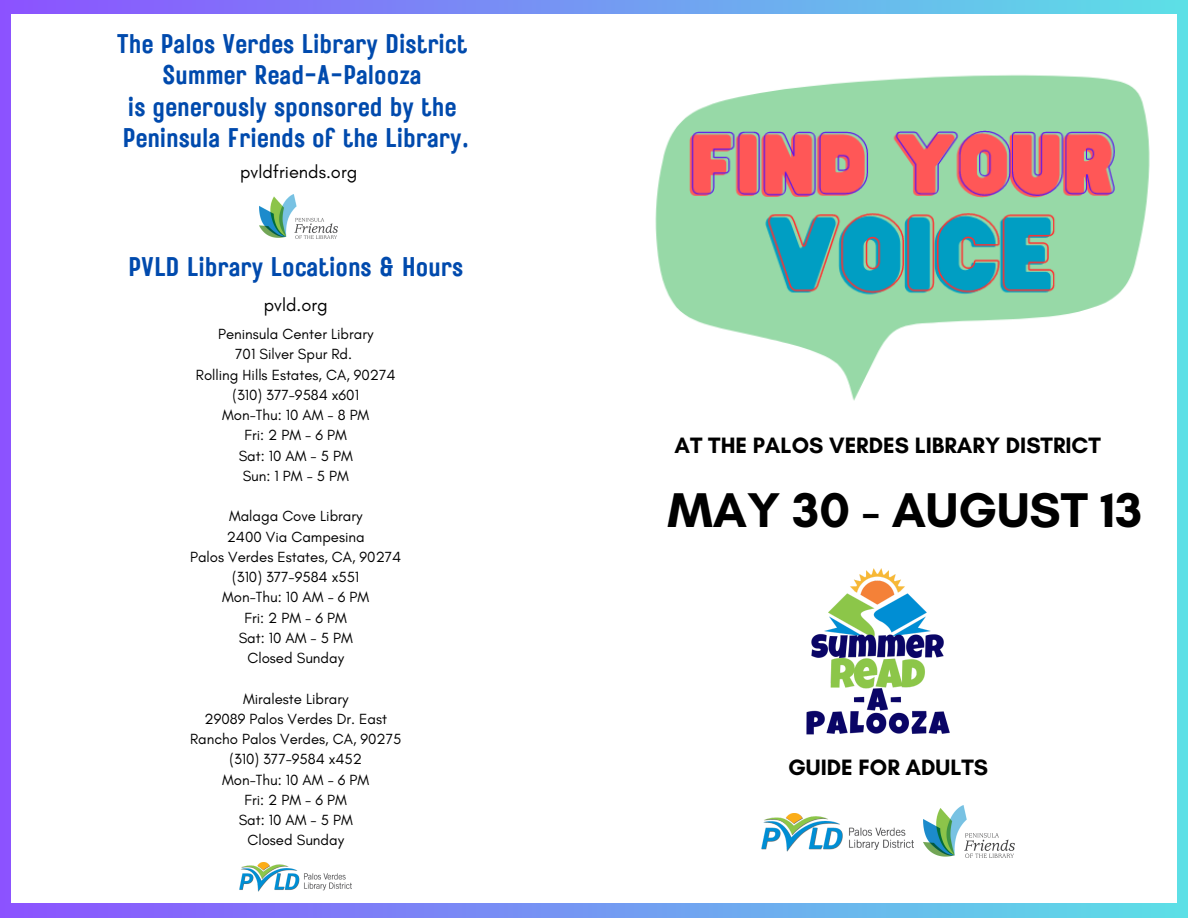
<style>
.page{position:relative;width:1188px;height:918px;background:#fff}
.page>*{position:absolute;margin:0;border:0;box-sizing:border-box;transform-origin:0 0}
.t1{font:700 49.65px "Glacial Indifference";color:#000}
.t2{font:27px "Rustic Printed";color:#004aad}
.t3{font:700 22.65px "Glacial Indifference";color:#000}
.t4{font:18.3px "Glacial Indifference";color:#000}
.t5{font:15px "Glacial Indifference";color:#000}
</style>
<div class="page">
<div style="left:0;top:0;width:1188px;height:918px;background:linear-gradient(to right,#975fff,#5cdde6)"></div>
<div style="left:11px;top:15px;width:1166px;height:888px;background:#fff"></div>
<img style="left:924px;top:806px;width:91px;height:51px">
<img style="left:239px;top:863px;width:113px;height:28px">
<img style="left:260px;top:194px;width:77px;height:44px">
<img style="left:761px;top:813px;width:152px;height:38px">
<img style="left:806px;top:568px;width:144px;height:167px">
<img style="left:647px;top:0;width:513px;height:401px">
<p class="t2" style="left:117px;top:25px;width:352px">The Palos Verdes Library District</p>
<p class="t2" style="left:163px;top:57px;width:261px">Summer Read-A-Palooza</p>
<p class="t2" style="left:128px;top:88px;width:330px">is generously sponsored by the</p>
<p class="t2" style="left:122px;top:120px;width:348px">Peninsula Friends of the Library.</p>
<p class="t4" style="left:240px;top:161px;width:119px">pvldfriends.org</p>
<p class="t2" style="left:128px;top:249px;width:336px">PVLD Library Locations &amp; Hours</p>
<p class="t4" style="left:264px;top:294px;width:65px">pvld.org</p>
<p class="t5" style="left:218px;top:325px;width:157px">Peninsula Center Library</p>
<p class="t5" style="left:235px;top:345px;width:118px">701 Silver Spur Rd.</p>
<p class="t5" style="left:196px;top:365px;width:201px">Rolling Hills Estates, CA, 90274</p>
<p class="t5" style="left:232px;top:386px;width:128px">(310) 377-9584 x601</p>
<p class="t5" style="left:222px;top:406px;width:149px">Mon-Thu: 10 AM - 8 PM</p>
<p class="t5" style="left:245px;top:426px;width:104px">Fri: 2 PM - 6 PM</p>
<p class="t5" style="left:239px;top:446px;width:116px">Sat: 10 AM - 5 PM</p>
<p class="t5" style="left:243px;top:467px;width:108px">Sun: 1 PM - 5 PM</p>
<p class="t5" style="left:229px;top:507px;width:135px">Malaga Cove Library</p>
<p class="t5" style="left:227px;top:527px;width:139px">2400 Via Campesina</p>
<p class="t5" style="left:190px;top:548px;width:213px">Palos Verdes Estates, CA, 90274</p>
<p class="t5" style="left:232px;top:568px;width:128px">(310) 377-9584 x551</p>
<p class="t5" style="left:222px;top:588px;width:149px">Mon-Thu: 10 AM - 6 PM</p>
<p class="t5" style="left:245px;top:608px;width:104px">Fri: 2 PM - 6 PM</p>
<p class="t5" style="left:239px;top:629px;width:116px">Sat: 10 AM - 5 PM</p>
<p class="t5" style="left:247px;top:649px;width:98px">Closed Sunday</p>
<p class="t5" style="left:243px;top:689px;width:107px">Miraleste Library</p>
<p class="t5" style="left:205px;top:710px;width:184px">29089 Palos Verdes Dr. East</p>
<p class="t5" style="left:190px;top:730px;width:213px">Rancho Palos Verdes, CA, 90275</p>
<p class="t5" style="left:229px;top:750px;width:134px">(310) 377-9584 x452</p>
<p class="t5" style="left:222px;top:770px;width:149px">Mon-Thu: 10 AM - 6 PM</p>
<p class="t5" style="left:245px;top:791px;width:104px">Fri: 2 PM - 6 PM</p>
<p class="t5" style="left:239px;top:811px;width:116px">Sat: 10 AM - 5 PM</p>
<p class="t5" style="left:247px;top:831px;width:98px">Closed Sunday</p>
<p class="t3" style="left:675px;top:431px;width:428px">AT THE PALOS VERDES LIBRARY DISTRICT</p>
<p class="t1" style="left:667px;top:480px;width:476px">MAY 30 - AUGUST 13</p>
<p class="t3" style="left:788px;top:753px;width:201px">GUIDE FOR ADULTS</p>
</div>
